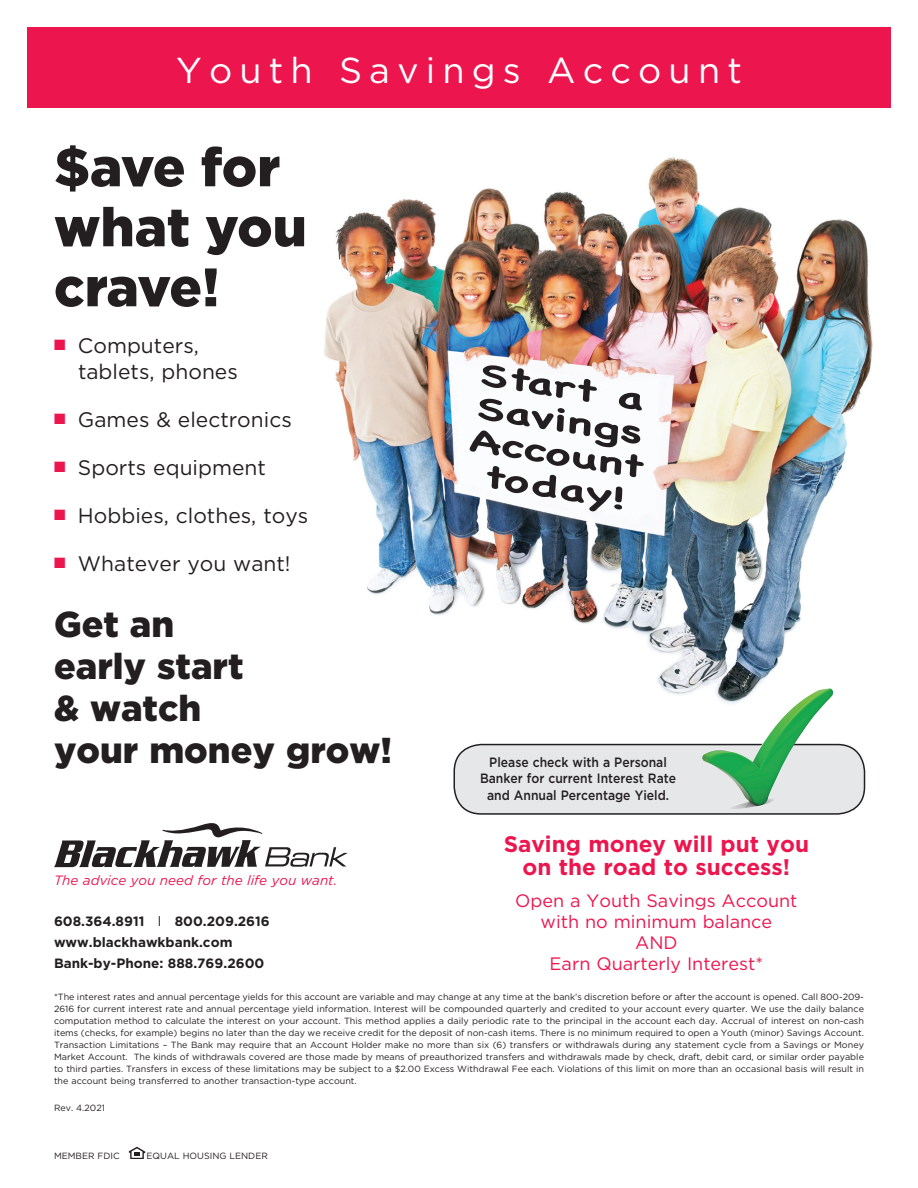
<style>
.page{position:relative;width:918px;height:1188px;background:#fff}
.page>*{position:absolute;margin:0;border:0;box-sizing:border-box;transform-origin:0 0}
.t1{font:900 54px/60px "Gotham";letter-spacing:-.01em;color:#231f20}
.t2{font:900 36px "Gotham";color:#231f20}
.t3{font:36px "Gotham";letter-spacing:.2em;color:#fff}
.t4{font:700 22.5px/22.5px "Gotham";color:#ed154e;text-align:center}
.t5{font:21px "Gotham";color:#231f20}
.t6{font:18px "Gotham";color:#ed154e}
.t7{font:500 13.5px/16.2px "Gotham";color:#231f20;text-align:center;scale:.9 1}
.t8{font:700 13.5px "Gotham";color:#231f20}
.t9{font:italic 13.5px "Gotham";color:#ed154e}
.t10{font:9px/12px "Gotham";color:#231f20;text-align:justify}
.s1{color:#ed154e}
.s2{font-weight:400}
</style>
<div class="page">
<svg style="left:54px;top:823px;width:294px;height:44px"></svg>
<svg style="left:129px;top:1147px;width:16px;height:12px"></svg>
<div style="left:27px;top:27px;width:864px;height:81px;background:#ed154e"></div>
<img style="left:324px;top:157px;width:549px;height:538px">
<svg style="left:469px;top:362px;width:175px;height:154px"></svg>
<div style="left:454px;top:745px;width:411px;height:69px;background:#e6e7e9;border-radius:27px"></div>
<div style="left:454px;top:744px;width:411px;height:71px;border:2px solid #231f20;border-radius:27px"></div>
<img style="left:702px;top:688px;width:131px;height:121px">
<p class="t3" style="left:176px;top:51px;width:567px">Youth Savings Account</p>
<p class="t1" style="left:54px;top:136px;width:254px">$ave for what you crave!</p>
<p class="t5" style="left:54px;top:334px;width:146px"><span class="s1">■</span> Computers,</p>
<p class="t5" style="left:78px;top:360px;width:161px">tablets, phones</p>
<p class="t5" style="left:54px;top:408px;width:239px"><span class="s1">■</span> Games &amp; electronics</p>
<p class="t5" style="left:54px;top:456px;width:213px"><span class="s1">■</span> Sports equipment</p>
<p class="t5" style="left:54px;top:504px;width:256px"><span class="s1">■</span> Hobbies, clothes, toys</p>
<p class="t5" style="left:54px;top:552px;width:238px"><span class="s1">■</span> Whatever you want!</p>
<p class="t2" style="left:54px;top:604px;width:122px">Get an</p>
<p class="t2" style="left:54px;top:646px;width:191px">early start</p>
<p class="t2" style="left:54px;top:688px;width:149px">&amp; watch</p>
<p class="t2" style="left:54px;top:730px;width:340px">your money grow!</p>
<p class="t9" style="left:54px;top:872px;width:285px">The advice you need for the life you want.</p>
<p class="t8" style="left:54px;top:913px;width:217px">608.364.8911 <span class="s2">l</span> 800.209.2616</p>
<p class="t8" style="left:54px;top:934px;width:180px">www.blackhawkbank.com</p>
<p class="t8" style="left:54px;top:955px;width:212px">Bank-by-Phone: 888.769.2600</p>
<p class="t7" style="left:480px;top:754px;width:219px">Please check with a Personal<br>Banker for current Interest Rate and Annual Percentage Yield.</p>
<p class="t4" style="left:504px;top:832px;width:307px">Saving money will put you on the road to success!</p>
<p class="t6" style="left:515px;top:890px;width:284px">Open a Youth Savings Account</p>
<p class="t6" style="left:541px;top:911px;width:233px">with no minimum balance</p>
<p class="t6" style="left:635px;top:932px;width:44px">AND</p>
<p class="t6" style="left:550px;top:953px;width:215px">Earn Quarterly Interest*</p>
<p class="t10" style="left:54px;top:990px;width:812px">*The interest rates and annual percentage yields for this account are variable and may change at any time at the bank’s discretion before or after the account is opened. Call 800-209- 2616 for current interest rate and annual percentage yield information. Interest will be compounded quarterly and credited to your account every quarter. We use the daily balance computation method to calculate the interest on your account. This method applies a daily periodic rate to the principal in the account each day. Accrual of interest on non-cash items (checks, for example) begins no later than the day we receive credit for the deposit of non-cash items. There is no minimum required to open a Youth (minor) Savings Account.<br>Transaction Limitations – The Bank may require that an Account Holder make no more than six (6) transfers or withdrawals during any statement cycle from a Savings or Money Market Account. The kinds of withdrawals covered are those made by means of preauthorized transfers and withdrawals made by check, draft, debit card, or similar order payable to third parties. Transfers in excess of these limitations may be subject to a $2.00 Excess Withdrawal Fee each. Violations of this limit on more than an occasional basis will result in the account being transferred to another transaction-type account.</p>
<p class="t10" style="left:54px;top:1102px;width:52px">Rev. 4.2021</p>
<p class="t10" style="left:54px;top:1150px;width:67px">MEMBER FDIC</p>
<p class="t10" style="left:147px;top:1150px;width:123px">EQUAL HOUSING LENDER</p>
</div>
